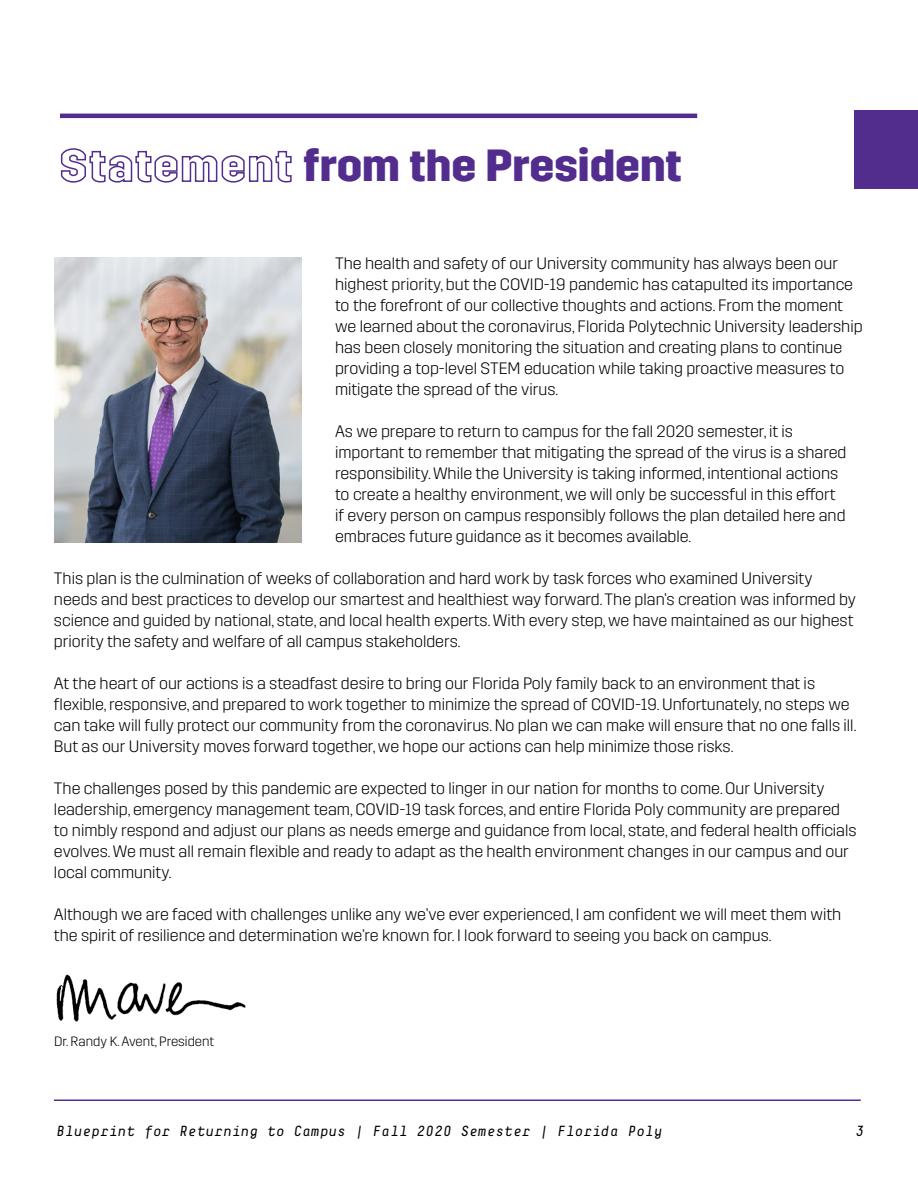
<style>
.page{position:relative;width:918px;height:1188px;background:#fff}
.page>*{position:absolute;margin:0;border:0;box-sizing:border-box;transform-origin:0 0}
.t1{font:700 45px "Trim";color:#532d8e}
.t2{font:300 16.5px/21px "Trim";color:#000}
.t3{font:italic 14.7px "Decima Mono";color:#000}
.t4{font:300 13.5px "Trim";color:#000}
</style>
<div class="page">
<div style="left:854px;top:111px;width:64px;height:78px;background:#532d8e"></div>
<hr style="left:54px;top:1100px;width:807px;height:1px;background:#532d8e">
<svg style="left:60px;top:148px;width:232px;height:35px"></svg>
<img style="left:55px;top:257px;width:246px;height:285px">
<img style="left:57px;top:974px;width:188px;height:48px">
<hr style="left:60px;top:114px;width:637px;height:4px;background:#532d8e">
<h1 class="t1" style="left:303px;top:140px;width:380px">from the President</h1>
<p class="t2" style="left:335px;top:253px;width:529px">The health and safety of our University community has always been our highest priority, but the COVID-19 pandemic has catapulted its importance to the forefront of our collective thoughts and actions. From the moment we learned about the coronavirus, Florida Polytechnic University leadership has been closely monitoring the situation and creating plans to continue providing a top-level STEM education while taking proactive measures to mitigate the spread of the virus.</p>
<p class="t2" style="left:335px;top:421px;width:513px">As we prepare to return to campus for the fall 2020 semester, it is important to remember that mitigating the spread of the virus is a shared responsibility. While the University is taking informed, intentional actions to create a healthy environment, we will only be successful in this effort if every person on campus responsibly follows the plan detailed here and embraces future guidance as it becomes available.</p>
<p class="t2" style="left:54px;top:568px;width:803px">This plan is the culmination of weeks of collaboration and hard work by task forces who examined University needs and best practices to develop our smartest and healthiest way forward. The plan’s creation was informed by science and guided by national, state, and local health experts. With every step, we have maintained as our highest priority the safety and welfare of all campus stakeholders.</p>
<p class="t2" style="left:54px;top:673px;width:804px">At the heart of our actions is a steadfast desire to bring our Florida Poly family back to an environment that is flexible, responsive, and prepared to work together to minimize the spread of COVID-19. Unfortunately, no steps we can take will fully protect our community from the coronavirus. No plan we can make will ensure that no one falls ill.<br>But as our University moves forward together, we hope our actions can help minimize those risks.</p>
<p class="t2" style="left:54px;top:778px;width:804px">The challenges posed by this pandemic are expected to linger in our nation for months to come. Our University leadership, emergency management team, COVID-19 task forces, and entire Florida Poly community are prepared to nimbly respond and adjust our plans as needs emerge and guidance from local, state, and federal health officials evolves. We must all remain flexible and ready to adapt as the health environment changes in our campus and our local community.</p>
<p class="t2" style="left:54px;top:904px;width:789px">Although we are faced with challenges unlike any we’ve ever experienced, I am confident we will meet them with the spirit of resilience and determination we’re known for. I look forward to seeing you back on campus.</p>
<p class="t4" style="left:54px;top:1034px;width:162px">Dr. Randy K. Avent, President</p>
<p class="t3" style="left:56px;top:1123px;width:608px">Blueprint for Returning to Campus | Fall 2020 Semester | Florida Poly</p>
<p class="t3" style="left:855px;top:1123px;width:10px">3</p>
</div>
